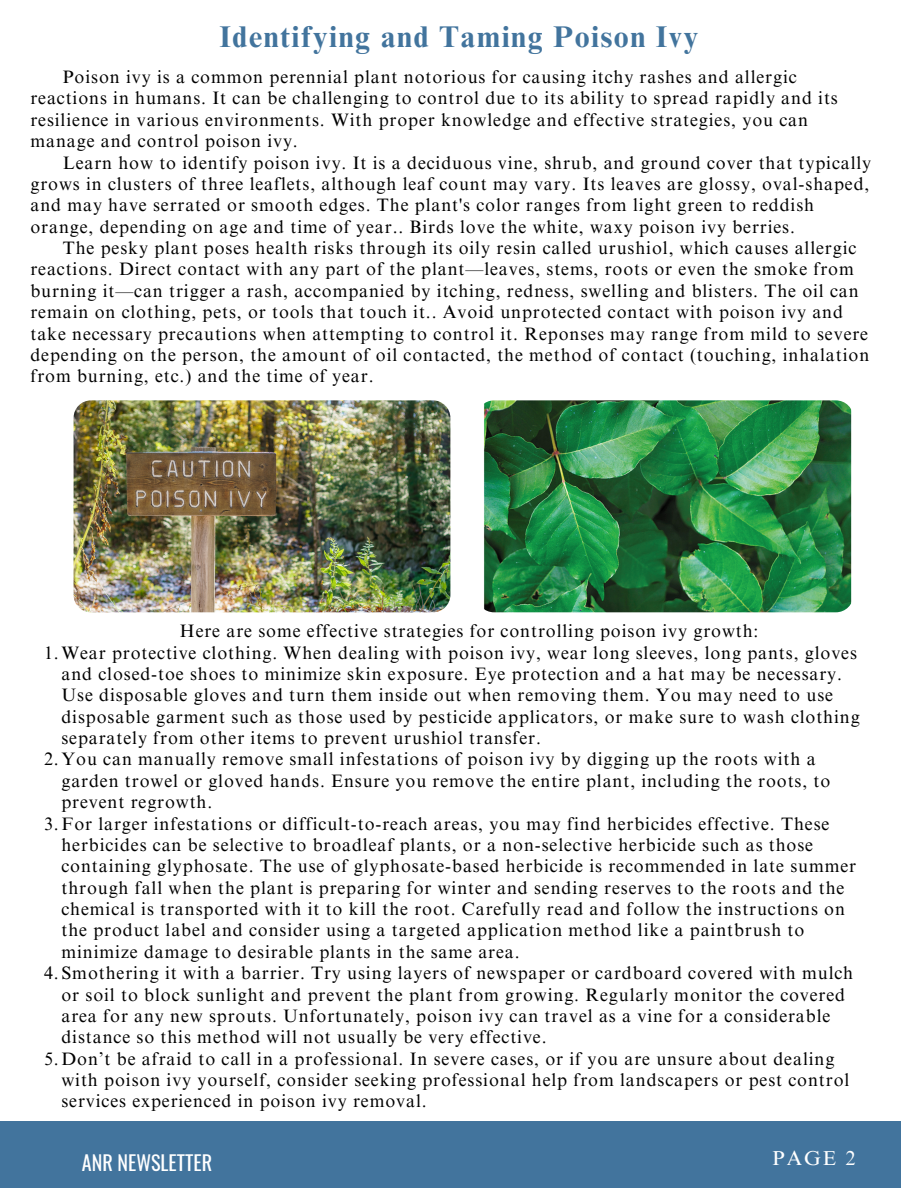
<style>
.page{position:relative;width:918px;height:1188px;background:#fff}
.page>*{position:absolute;margin:0;border:0;box-sizing:border-box;transform-origin:0 0}
.t1{font:700 30px "Times NRMT Pro";letter-spacing:.05em;color:#42749d}
.t2{font:20.1px "Oswald";color:#fff}
.t3{font:20.1px "Times NRMT Pro";color:#fff}
.t4{font:18px/21.3px "Times NRMT Pro";letter-spacing:.05em;color:#000}
</style>
<div class="page">
<div style="left:0;top:1122px;width:901px;height:66px;background:#42749d"></div>
<img style="left:74px;top:400px;width:376px;height:212px;border-radius:18px">
<img style="left:477px;top:400px;width:376px;height:212px;border-radius:18px">
<p class="t1" style="left:220px;top:26px;width:480px">Identifying and Taming Poison Ivy</p>
<p class="t4" style="left:30px;top:69px;width:809px;text-indent:32px">Poison ivy is a common perennial plant notorious for causing itchy rashes and allergic reactions in humans. It can be challenging to control due to its ability to spread rapidly and its resilience in various environments. With proper knowledge and effective strategies, you can manage and control poison ivy.</p>
<p class="t4" style="left:30px;top:154px;width:842px;text-indent:32px">Learn how to identify poison ivy. It is a deciduous vine, shrub, and ground cover that typically grows in clusters of three leaflets, although leaf count may vary. Its leaves are glossy, oval-shaped, and may have serrated or smooth edges. The plant's color ranges from light green to reddish orange, depending on age and time of year.. Birds love the white, waxy poison ivy berries.</p>
<p class="t4" style="left:30px;top:240px;width:840px;text-indent:32px">The pesky plant poses health risks through its oily resin called urushiol, which causes allergic reactions. Direct contact with any part of the plant—leaves, stems, roots or even the smoke from burning it—can trigger a rash, accompanied by itching, redness, swelling and blisters. The oil can remain on clothing, pets, or tools that touch it.. Avoid unprotected contact with poison ivy and take necessary precautions when attempting to control it. Reponses may range from mild to severe depending on the person, the amount of oil contacted, the method of contact (touching, inhalation from burning, etc.) and the time of year.</p>
<p class="t4" style="left:180px;top:623px;width:580px">Here are some effective strategies for controlling poison ivy growth:</p>
<p class="t4" style="left:61px;top:644px;width:800px;text-indent:-17px">1.Wear protective clothing. When dealing with poison ivy, wear long sleeves, long pants, gloves and closed-toe shoes to minimize skin exposure. Eye protection and a hat may be necessary.<br>Use disposable gloves and turn them inside out when removing them. You may need to use disposable garment such as those used by pesticide applicators, or make sure to wash clothing separately from other items to prevent urushiol transfer.</p>
<p class="t4" style="left:61px;top:751px;width:770px;text-indent:-17px">2.You can manually remove small infestations of poison ivy by digging up the roots with a garden trowel or gloved hands. Ensure you remove the entire plant, including the roots, to prevent regrowth.</p>
<p class="t4" style="left:61px;top:815px;width:796px;text-indent:-17px">3.For larger infestations or difficult-to-reach areas, you may find herbicides effective. These herbicides can be selective to broadleaf plants, or a non-selective herbicide such as those containing glyphosate. The use of glyphosate-based herbicide is recommended in late summer through fall when the plant is preparing for winter and sending reserves to the roots and the chemical is transported with it to kill the root. Carefully read and follow the instructions on the product label and consider using a targeted application method like a paintbrush to minimize damage to desirable plants in the same area.</p>
<p class="t4" style="left:61px;top:965px;width:793px;text-indent:-17px">4.Smothering it with a barrier. Try using layers of newspaper or cardboard covered with mulch or soil to block sunlight and prevent the plant from growing. Regularly monitor the covered area for any new sprouts. Unfortunately, poison ivy can travel as a vine for a considerable distance so this method will not usually be very effective.</p>
<p class="t4" style="left:61px;top:1050px;width:789px;text-indent:-17px">5.Don’t be afraid to call in a professional. In severe cases, or if you are unsure about dealing with poison ivy yourself, consider seeking professional help from landscapers or pest control services experienced in poison ivy removal.</p>
<p class="t2" style="left:82px;top:1147px;width:132px">ANR NEWSLETTER</p>
<p class="t3" style="left:773px;top:1151px;width:84px">PAGE 2</p>
</div>
